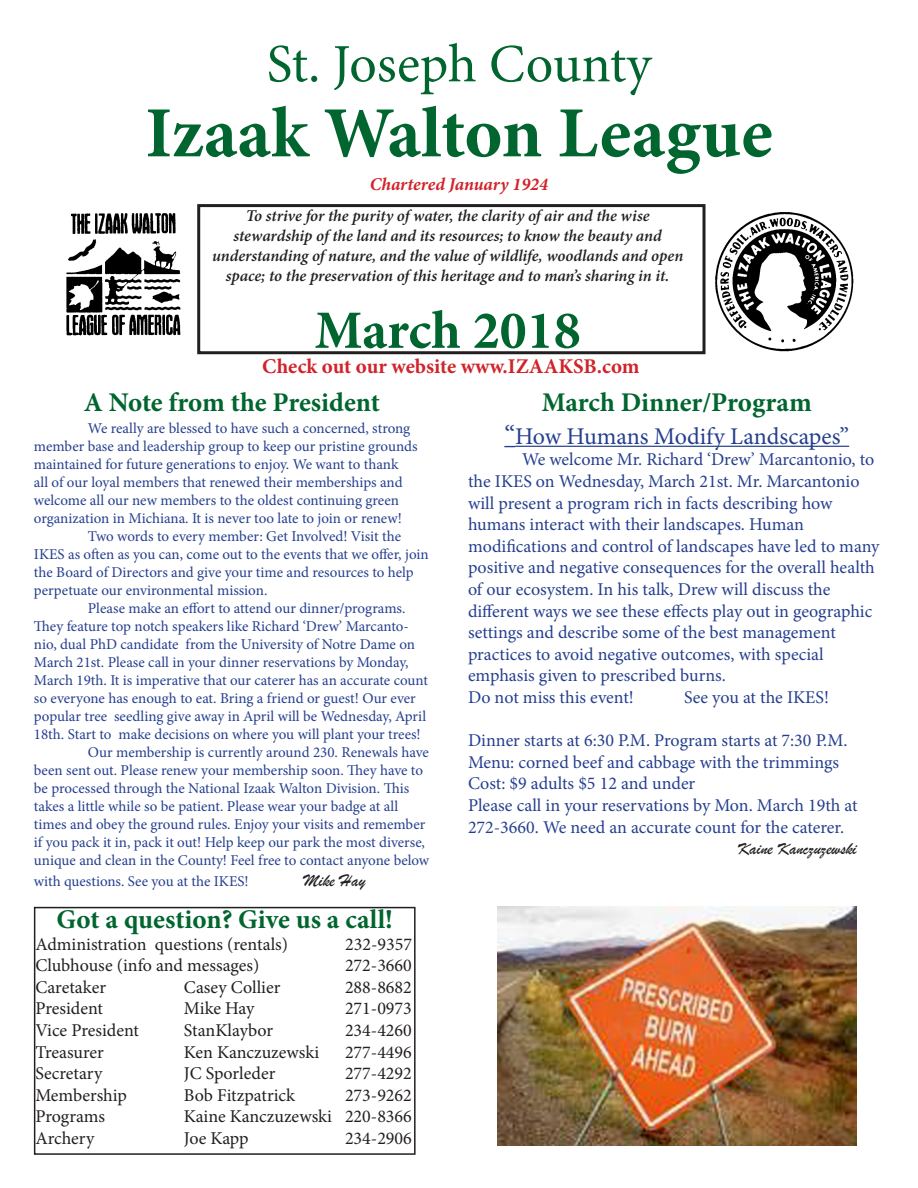
<style>
.page{position:relative;width:918px;height:1188px;background:#fff}
.page>*{position:absolute;margin:0;border:0;box-sizing:border-box;transform-origin:0 0}
.t1{font:700 72px "Minion Pro";color:#00652e}
.t2{font:54px "Minion Pro";color:#00652e}
.t3{font:700 54px "Minion Pro";color:#00652e}
.t4{font:700 27px "Minion Pro";letter-spacing:-.005em;color:#00652e}
.t5{font:24px "Minion Pro";letter-spacing:-.005em;color:#253f8e}
.t6{font:700 21px "Minion Pro";color:#d1232a}
.t7{font:18px/21.6px "Minion Pro";color:#253f8e}
.t8{font:18px "Minion Pro";color:#231f20}
.t9{font:18px "Brush Script";color:#231f20}
.t10{font:italic 700 18px "Minion Pro";color:#d1232a}
.t11{font:italic 600 16.5px/19.8px "Minion Pro";letter-spacing:-.005em;color:#231f20;text-align:center}
.t12{font:15px/18px "Minion Pro";letter-spacing:-.005em;color:#253f8e}
.s1{font-size:27px}
</style>
<div class="page">
<img style="left:66px;top:213px;width:115px;height:123px">
<img style="left:715px;top:212px;width:139px;height:140px">
<div style="left:34px;top:907px;width:382px;height:248px;border:2px solid #231f20"></div>
<div style="left:197px;top:204px;width:509px;height:150px;border:3px solid #231f20"></div>
<hr style="left:515px;top:446px;width:334px;height:1px;background:#253f8e">
<img style="left:498px;top:907px;width:358px;height:238px">
<p class="t2" style="left:267px;top:28px;width:386px">St. Joseph County</p>
<p class="t1" style="left:145px;top:83px;width:629px">Izaak Walton League</p>
<p class="t10" style="left:370px;top:171px;width:180px">Chartered January 1924</p>
<p class="t11" style="left:212px;top:206px;width:473px">To strive for the purity of water, the clarity of air and the wise stewardship of the land and its resources; to know the beauty and understanding of nature, and the value of wildlife, woodlands and open space; to the preservation of this heritage and to man’s sharing in it.</p>
<p class="t3" style="left:315px;top:293px;width:268px">March 2018</p>
<p class="t6" style="left:262px;top:352px;width:379px">Check out our website www.IZAAKSB.com</p>
<p class="t4" style="left:84px;top:383px;width:298px">A Note from the President</p>
<p class="t12" style="left:34px;top:419px;width:385px;text-indent:54px">We really are blessed to have such a concerned, strong member base and leadership group to keep our pristine grounds maintained for future generations to enjoy. We want to thank<br>all of our loyal members that renewed their memberships and welcome all our new members to the oldest continuing green organization in Michiana. It is never too late to join or renew!</p>
<p class="t12" style="left:34px;top:527px;width:396px;text-indent:54px">Two words to every member: Get Involved! Visit the IKES as often as you can, come out to the events that we offer, join the Board of Directors and give your time and resources to help perpetuate our environmental mission.</p>
<p class="t12" style="left:88px;top:599px;width:319px">Please make an effort to attend our dinner/programs.</p>
<p class="t12" style="left:34px;top:617px;width:376px">They feature top notch speakers like Richard ‘Drew’ Marcanto-</p>
<p class="t12" style="left:34px;top:635px;width:383px">nio, dual PhD candidate from the University of Notre Dame on</p>
<p class="t12" style="left:34px;top:653px;width:376px">March 21st. Please call in your dinner reservations by Monday,</p>
<p class="t12" style="left:34px;top:671px;width:396px">March 19th. It is imperative that our caterer has an accurate count</p>
<p class="t12" style="left:34px;top:689px;width:383px">so everyone has enough to eat. Bring a friend or guest! Our ever</p>
<p class="t12" style="left:34px;top:707px;width:394px">popular tree seedling give away in April will be Wednesday, April</p>
<p class="t12" style="left:34px;top:725px;width:388px">18th. Start to make decisions on where you will plant your trees!</p>
<p class="t12" style="left:88px;top:743px;width:342px">Our membership is currently around 230. Renewals have</p>
<p class="t12" style="left:34px;top:761px;width:391px">been sent out. Please renew your membership soon. They have to</p>
<p class="t12" style="left:34px;top:779px;width:377px">be processed through the National Izaak Walton Division. This</p>
<p class="t12" style="left:34px;top:797px;width:366px">takes a little while so be patient. Please wear your badge at all</p>
<p class="t12" style="left:34px;top:815px;width:393px">times and obey the ground rules. Enjoy your visits and remember</p>
<p class="t12" style="left:34px;top:833px;width:393px">if you pack it in, pack it out! Help keep our park the most diverse,</p>
<p class="t12" style="left:34px;top:851px;width:397px">unique and clean in the County! Feel free to contact anyone below</p>
<p class="t12" style="left:34px;top:873px;width:216px">with questions. See you at the IKES!</p>
<p class="t9" style="left:304px;top:869px;width:63px">Mike Hay</p>
<p class="t4" style="left:57px;top:900px;width:338px">Got a question? Give us a call!</p>
<p class="t8" style="left:35px;top:932px;width:254px">Administration questions (rentals)</p>
<p class="t8" style="left:345px;top:932px;width:68px">232-9357</p>
<p class="t8" style="left:35px;top:953px;width:225px">Clubhouse (info and messages)</p>
<p class="t8" style="left:345px;top:953px;width:68px">272-3660</p>
<p class="t8" style="left:35px;top:975px;width:72px">Caretaker</p>
<p class="t8" style="left:184px;top:975px;width:98px">Casey Collier</p>
<p class="t8" style="left:345px;top:975px;width:68px">288-8682</p>
<p class="t8" style="left:35px;top:997px;width:69px">President</p>
<p class="t8" style="left:184px;top:997px;width:72px">Mike Hay</p>
<p class="t8" style="left:345px;top:997px;width:68px">271-0973</p>
<p class="t8" style="left:35px;top:1018px;width:105px">Vice President</p>
<p class="t8" style="left:184px;top:1018px;width:91px">StanKlaybor</p>
<p class="t8" style="left:345px;top:1018px;width:68px">234-4260</p>
<p class="t8" style="left:35px;top:1040px;width:70px">Treasurer</p>
<p class="t8" style="left:184px;top:1040px;width:137px">Ken Kanczuzewski</p>
<p class="t8" style="left:345px;top:1040px;width:68px">277-4496</p>
<p class="t8" style="left:35px;top:1061px;width:69px">Secretary</p>
<p class="t8" style="left:184px;top:1061px;width:93px">JC Sporleder</p>
<p class="t8" style="left:345px;top:1061px;width:68px">277-4292</p>
<p class="t8" style="left:35px;top:1083px;width:93px">Membership</p>
<p class="t8" style="left:184px;top:1083px;width:113px">Bob Fitzpatrick</p>
<p class="t8" style="left:345px;top:1083px;width:68px">273-9262</p>
<p class="t8" style="left:35px;top:1105px;width:71px">Programs</p>
<p class="t8" style="left:184px;top:1105px;width:230px">Kaine Kanczuzewski 220-8366</p>
<p class="t8" style="left:35px;top:1126px;width:60px">Archery</p>
<p class="t8" style="left:184px;top:1126px;width:66px">Joe Kapp</p>
<p class="t8" style="left:345px;top:1126px;width:68px">234-2906</p>
<p class="t4" style="left:542px;top:384px;width:272px">March Dinner/Program</p>
<p class="t5" style="left:504px;top:420px;width:346px"><span class="s1">“</span>How Humans Modify Landscapes”</p>
<p class="t7" style="left:468px;top:449px;width:408px;text-indent:54px">We welcome Mr. Richard ‘Drew’ Marcantonio, to the IKES on Wednesday, March 21st. Mr. Marcantonio will present a program rich in facts describing how</p>
<p class="t7" style="left:468px;top:514px;width:338px">humans interact with their landscapes. Human</p>
<p class="t7" style="left:468px;top:535px;width:413px">modifications and control of landscapes have led to many positive and negative consequences for the overall health of our ecosystem. In his talk, Drew will discuss the</p>
<p class="t7" style="left:468px;top:600px;width:406px">different ways we see these effects play out in geographic settings and describe some of the best management</p>
<p class="t7" style="left:468px;top:643px;width:357px">practices to avoid negative outcomes, with special</p>
<p class="t7" style="left:468px;top:665px;width:260px">emphasis given to prescribed burns.</p>
<p class="t7" style="left:468px;top:687px;width:167px">Do not miss this event!</p>
<p class="t7" style="left:684px;top:687px;width:146px">See you at the IKES!</p>
<p class="t7" style="left:468px;top:730px;width:381px">Dinner starts at 6:30 P.M. Program starts at 7:30 P.M.</p>
<p class="t7" style="left:468px;top:751px;width:373px">Menu: corned beef and cabbage with the trimmings</p>
<p class="t7" style="left:468px;top:773px;width:229px">Cost: $9 adults $5 12 and under</p>
<p class="t7" style="left:468px;top:795px;width:391px">Please call in your reservations by Mon. March 19th at</p>
<p class="t7" style="left:468px;top:816px;width:378px">272-3660. We need an accurate count for the caterer.</p>
<p class="t9" style="left:738px;top:837px;width:120px">Kaine Kanczuzewski</p>
</div>
